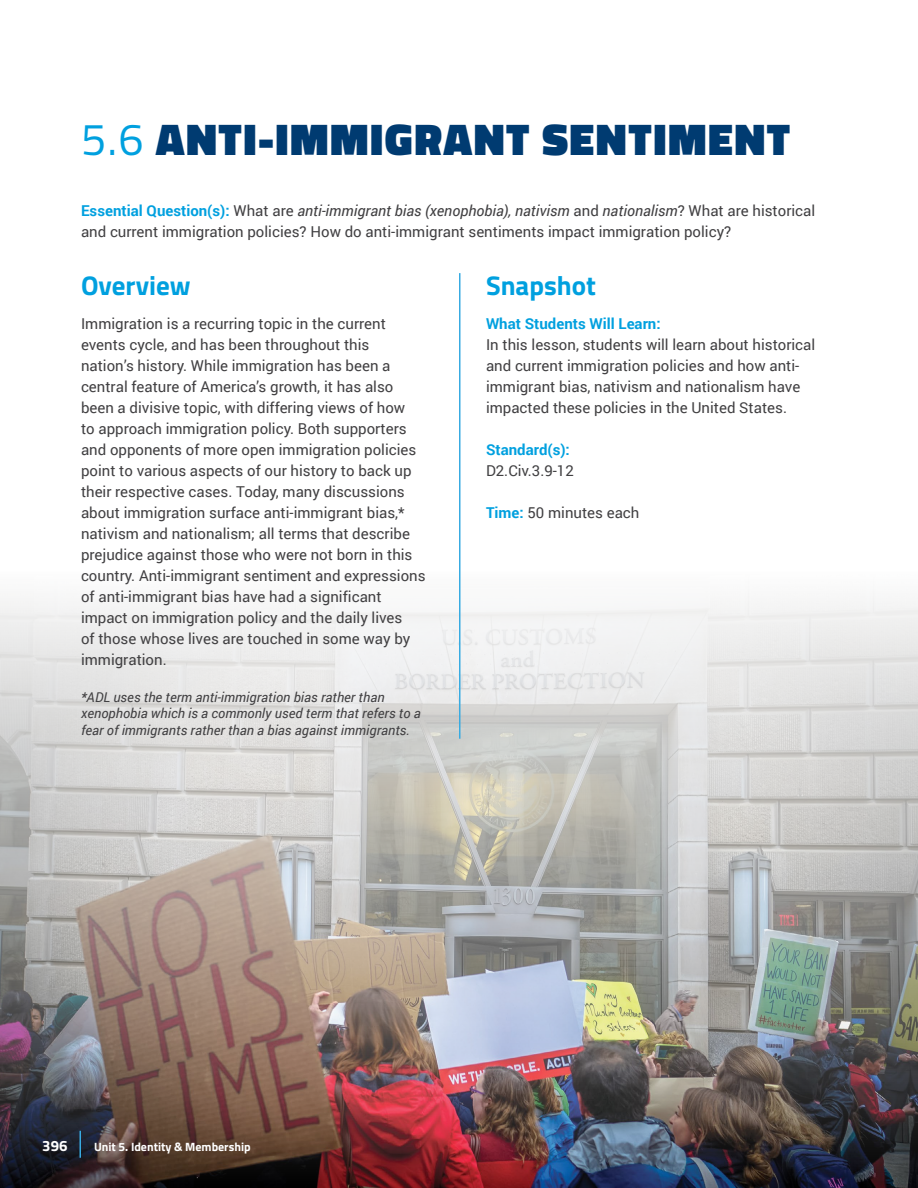
<style>
.page{position:relative;width:918px;height:1188px;background:#fff}
.page>*{position:absolute;margin:0;border:0;box-sizing:border-box;transform-origin:0 0}
.t1{font:900 45px "Titillium";letter-spacing:.035em;color:#003b71}
.t2{font:700 27px "Titillium Web";color:#00a0df}
.t3{font:15px/21px "Roboto";color:#414042}
.t4{font:700 15px "Roboto";color:#00a0df}
.t5{font:700 15px "Titillium";color:#fff}
.t6{font:italic 13.5px/16.2px "Roboto";color:#414042}
.t7{font:700 12px "Titillium";color:#fff}
.s1{font-weight:400;color:#00a0df}
.s2{font-weight:700;color:#00a0df}
.s3{font-style:italic}
.s4{font-weight:700}
.s5{font-weight:700;color:#fff}
</style>
<div class="page">
<img style="left:0;top:571px;width:918px;height:617px">
<svg style="left:80px;top:1131px;width:1px;height:27px"></svg>
<hr style="left:459px;top:273px;width:1px;height:466px;background:#38abe2">
<h1 class="t1" style="left:81px;top:107px;width:711px"><span class="s1">5.6</span> ANTI-IMMIGRANT SENTIMENT</h1>
<p class="t3" style="left:81px;top:199px;width:736px"><span class="s2">Essential Question(s):</span> What are <span class="s3">anti-immigrant bias (xenophobia), nativism</span> and <span class="s3">nationalism</span>? What are historical and current immigration policies? How do anti-immigrant sentiments impact immigration policy?</p>
<h2 class="t2" style="left:81px;top:264px;width:111px">Overview</h2>
<p class="t3" style="left:81px;top:313px;width:346px">Immigration is a recurring topic in the current events cycle, and has been throughout this nation’s history. While immigration has been a central feature of America’s growth, it has also been a divisive topic, with differing views of how<br>to approach immigration policy. Both supporters and opponents of more open immigration policies point to various aspects of our history to back up their respective cases. Today, many discussions about immigration surface anti-immigrant bias,* nativism and nationalism; all terms that describe prejudice against those who were not born in this country. Anti-immigrant sentiment and expressions of anti-immigrant bias have had a significant impact on immigration policy and the daily lives<br>of those whose lives are touched in some way by immigration.</p>
<p class="t6" style="left:81px;top:689px;width:341px"><span class="s4">*</span>ADL uses the term anti-immigration bias rather than xenophobia which is a commonly used term that refers to a fear of immigrants rather than a bias against immigrants.</p>
<h2 class="t2" style="left:486px;top:264px;width:111px">Snapshot</h2>
<p class="t4" style="left:486px;top:313px;width:176px">What Students Will Learn:</p>
<p class="t3" style="left:486px;top:334px;width:331px">In this lesson, students will learn about historical and current immigration policies and how anti&shy;immigrant bias, nativism and nationalism have impacted these policies in the United States.</p>
<p class="t4" style="left:486px;top:439px;width:85px">Standard(s):</p>
<p class="t3" style="left:486px;top:460px;width:89px">D2.Civ.3.9-12</p>
<p class="t3" style="left:486px;top:502px;width:226px"><span class="s2">Time:</span> 50 minutes each <span class="s5">0 minutes</span></p>
<p class="t5" style="left:42px;top:1135px;width:27px">396</p>
<p class="t7" style="left:94px;top:1138px;width:158px">Unit 5. Identity &amp; Membership</p>
</div>
